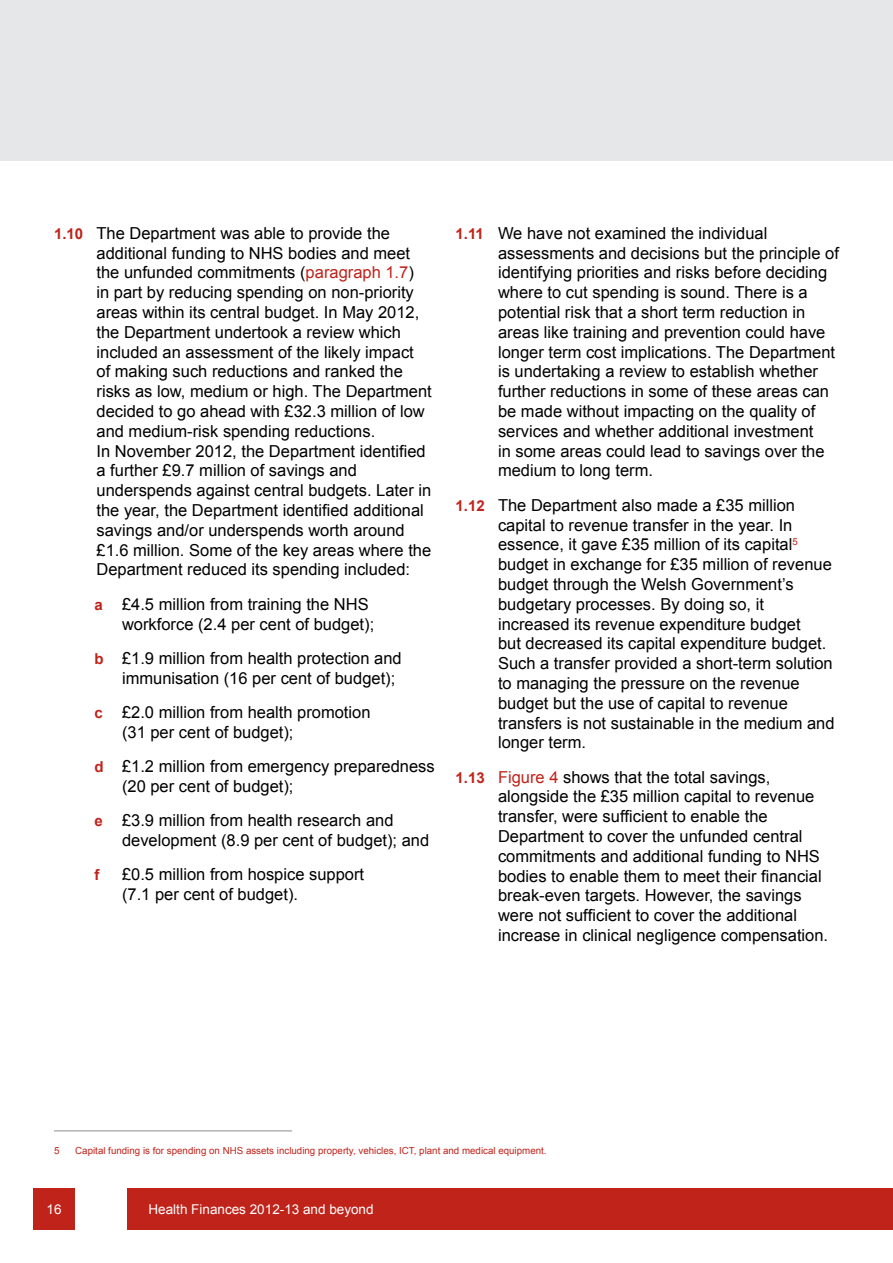
<style>
.page{position:relative;width:893px;height:1263px;background:#fff}
.page>*{position:absolute;margin:0;border:0;box-sizing:border-box;transform-origin:0 0}
.t1{font:16.5px/19.8px "Arial";color:#000}
.t2{font:700 15px "Arial";color:#bf231a}
.t3{font:13.5px "Arial";color:#fff}
.t4{font:9.75px "Arial";color:#bf231a}
.s1{font-weight:700;font-size:15px;color:#bf231a}
.s2{color:#bf231a}
</style>
<div class="page">
<div style="left:0;top:0;width:893px;height:161px;background:#e6e7e8"></div>
<div style="left:127px;top:1188px;width:766px;height:41px;background:#bf231a"></div>
<div style="left:33px;top:1188px;width:42px;height:41px;background:#bf231a"></div>
<hr style="left:54px;top:1130px;width:238px;height:1px;background:#000">
<p class="t1" style="left:97px;top:223px;width:337px;text-indent:-43px"><span class="s1">1.10</span> The Department was able to provide the additional funding to NHS bodies and meet the unfunded commitments (<span class="s2">paragraph 1.7</span>)<br>in part by reducing spending on non-priority areas within its central budget. In May 2012, the Department undertook a review which included an assessment of the likely impact<br>of making such reductions and ranked the risks as low, medium or high. The Department decided to go ahead with £32.3 million of low and medium-risk spending reductions.<br>In November 2012, the Department identified a further £9.7 million of savings and underspends against central budgets. Later in the year, the Department identified additional savings and/or underspends worth around £1.6 million. Some of the key areas where the Department reduced its spending included:</p>
<p class="t1" style="left:122px;top:594px;width:254px;text-indent:-28px"><span class="s1">a</span> £4.5 million from training the NHS workforce (2.4 per cent of budget);</p>
<p class="t1" style="left:122px;top:648px;width:281px;text-indent:-28px"><span class="s1">b</span> £1.9 million from health protection and immunisation (16 per cent of budget);</p>
<p class="t1" style="left:122px;top:702px;width:250px;text-indent:-28px"><span class="s1">c</span> £2.0 million from health promotion (31 per cent of budget);</p>
<p class="t1" style="left:122px;top:756px;width:314px;text-indent:-28px"><span class="s1">d</span> £1.2 million from emergency preparedness (20 per cent of budget);</p>
<p class="t1" style="left:122px;top:810px;width:309px;text-indent:-28px"><span class="s1">e</span> £3.9 million from health research and development (8.9 per cent of budget); and</p>
<p class="t2" style="left:95px;top:865px;width:6px">f</p>
<p class="t1" style="left:122px;top:864px;width:244px">£0.5 million from hospice support (7.1 per cent of budget).</p>
<p class="t1" style="left:498px;top:223px;width:342px;text-indent:-43px"><span class="s1">1.11</span> We have not examined the individual assessments and decisions but the principle of identifying priorities and risks before deciding where to cut spending is sound. There is a potential risk that a short term reduction in areas like training and prevention could have longer term cost implications. The Department is undertaking a review to establish whether further reductions in some of these areas can be made without impacting on the quality of services and whether additional investment<br>in some areas could lead to savings over the medium to long term.</p>
<p class="t1" style="left:498px;top:495px;width:338px;text-indent:-43px"><span class="s1">1.12</span> The Department also made a £35 million capital to revenue transfer in the year. In essence, it gave £35 million of its capital<sup>5 </sup>budget in exchange for £35 million of revenue budget through the Welsh Government’s budgetary processes. By doing so, it increased its revenue expenditure budget<br>but decreased its capital expenditure budget.<br>Such a transfer provided a short-term solution to managing the pressure on the revenue budget but the use of capital to revenue transfers is not sustainable in the medium and longer term.</p>
<p class="t1" style="left:498px;top:767px;width:332px;text-indent:-43px"><span class="s1">1.13</span> <span class="s2">Figure 4</span> shows that the total savings, alongside the £35 million capital to revenue transfer, were sufficient to enable the Department to cover the unfunded central commitments and additional funding to NHS bodies to enable them to meet their financial break-even targets. However, the savings were not sufficient to cover the additional increase in clinical negligence compensation.</p>
<p class="t4" style="left:54px;top:1144px;width:7px">5</p>
<p class="t4" style="left:75px;top:1144px;width:473px">Capital funding is for spending on NHS assets including property, vehicles, ICT, plant and medical equipment.</p>
<p class="t3" style="left:46px;top:1200px;width:17px">16</p>
<p class="t3" style="left:149px;top:1200px;width:227px">Health Finances 2012-13 and beyond</p>
</div>
